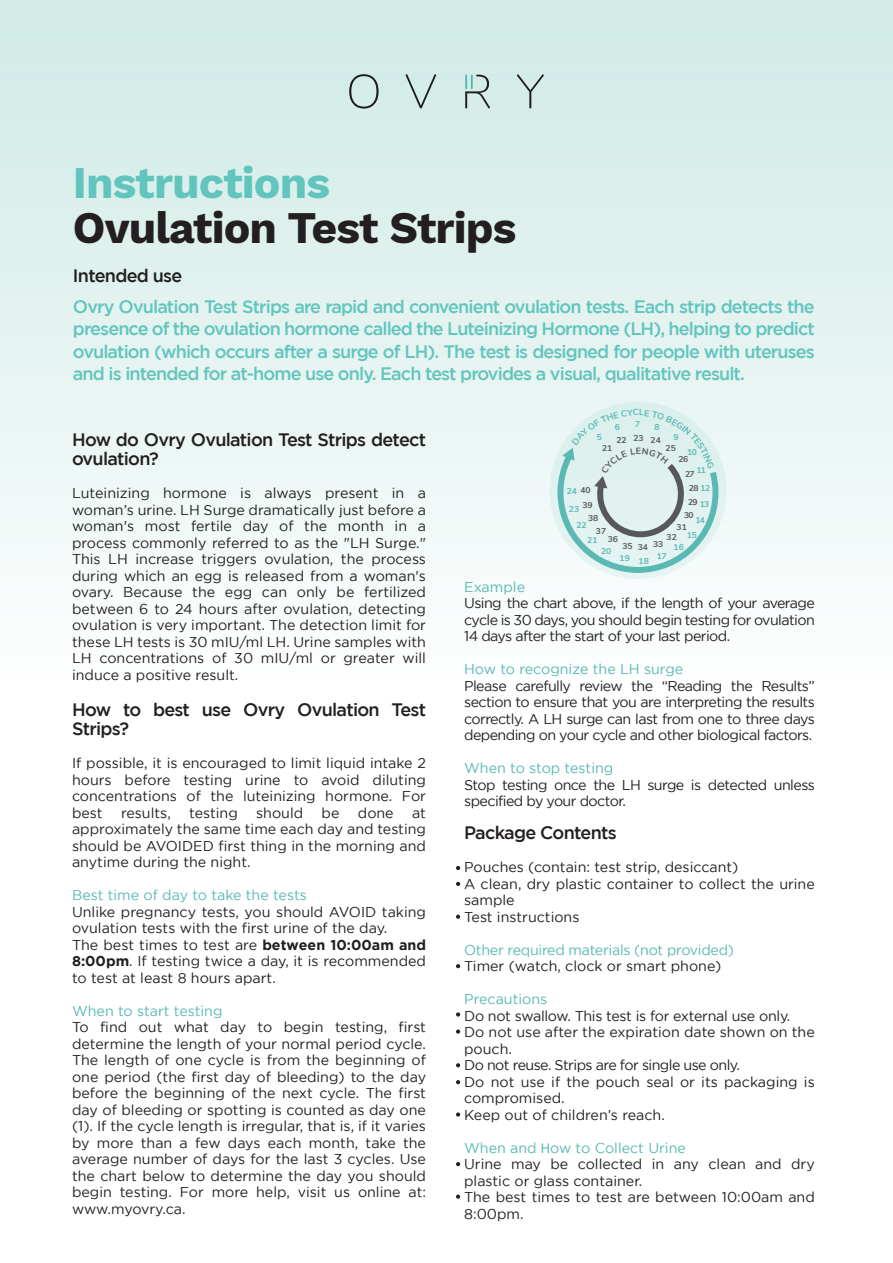
<style>
.page{position:relative;width:893px;height:1263px;background:#fff}
.page>*{position:absolute;margin:0;border:0;box-sizing:border-box;transform-origin:0 0}
.t1{font:700 44.4px "Work Sans";letter-spacing:-.02em;color:#231f20}
.t2{font:700 44.4px "Work Sans";letter-spacing:-.02em;color:#61c5be}
.t3{font:500 18px/22.5px "Gotham";letter-spacing:-.05em;color:#61c5be;text-align:justify}
.t4{font:500 18px/19.5px "Gotham";letter-spacing:-.04em;color:#231f20}
.t5{font:14.25px/16.5px "Gotham";color:#231f20;text-align:justify}
.t6{font:14.25px "Gotham";color:#5ab9b3}
.t7{font:14.25px/16.5px "Gotham";letter-spacing:-.04em;color:#231f20}
.t8{font:14.25px "Gotham";letter-spacing:-.02em;color:#5ab9b3}
.t9{font:700 9px "Nunito";color:#5ab9b3}
.t10{font:700 8.55px/12px "Nunito";color:#57585a}
.t11{font:700 8.55px/18px "Nunito";color:#5ab9b3}
.s1{font-weight:700}
.s2{color:#5ab9b3}
.s3{color:#57585a}
.s4{font-family:"Myriad Pro";color:#5ab9b3}
</style>
<div class="page">
<div style="left:0;top:0;width:893px;height:686px;background:linear-gradient(to bottom,#cfeae5,#fdfefe)"></div>
<svg style="left:349px;top:74px;width:30px;height:35px"></svg>
<svg style="left:406px;top:74px;width:30px;height:34px"></svg>
<svg style="left:517px;top:74px;width:27px;height:34px"></svg>
<svg style="left:465px;top:75px;width:25px;height:33px"></svg>
<svg style="left:456px;top:866px;width:4px;height:4px"></svg>
<svg style="left:456px;top:882px;width:4px;height:4px"></svg>
<svg style="left:456px;top:915px;width:4px;height:4px"></svg>
<svg style="left:456px;top:964px;width:4px;height:4px"></svg>
<svg style="left:456px;top:1012px;width:4px;height:4px"></svg>
<svg style="left:456px;top:1029px;width:4px;height:5px"></svg>
<svg style="left:456px;top:1063px;width:4px;height:4px"></svg>
<svg style="left:456px;top:1080px;width:4px;height:4px"></svg>
<svg style="left:456px;top:1112px;width:4px;height:4px"></svg>
<svg style="left:456px;top:1162px;width:4px;height:4px"></svg>
<svg style="left:456px;top:1194px;width:4px;height:5px"></svg>
<div style="left:549px;top:402px;width:177px;height:177px;background:#dff1ef;border-radius:50%"></div>
<svg style="left:554px;top:409px;width:167px;height:167px"></svg>
<h1 class="t2" style="left:73px;top:157px;width:259px">Instructions</h1>
<h1 class="t1" style="left:73px;top:202px;width:445px">Ovulation Test Strips</h1>
<p class="t4" style="left:73px;top:265px;width:111px">Intended use</p>
<p class="t3" style="left:73px;top:295px;width:743px">Ovry Ovulation Test Strips are rapid and convenient ovulation tests. Each strip detects the presence of the ovulation hormone called the Luteinizing Hormone (LH), helping to predict ovulation (which occurs after a surge of LH). The test is designed for people with uteruses and is intended for at-home use only. Each test provides a visual, qualitative result.</p>
<p class="t4" style="left:72px;top:429px;width:356px">How do Ovry Ovulation Test Strips detect ovulation?</p>
<p class="t5" style="left:72px;top:485px;width:356px">Luteinizing hormone is always present in a woman’s urine. LH Surge dramatically just before a woman's most fertile day of the month in a process commonly referred to as the "LH Surge." This LH increase triggers ovulation, the process during which an egg is released from a woman's ovary. Because the egg can only be fertilized between 6 to 24 hours after ovulation, detecting ovulation is very important. The detection limit for these LH tests is 30 mIU/ml LH. Urine samples with LH concentrations of 30 mIU/ml or greater will induce a positive result.</p>
<p class="t4" style="left:72px;top:699px;width:355px">How to best use Ovry Ovulation Test<br>Strips?</p>
<p class="t5" style="left:72px;top:755px;width:355px">If possible, it is encouraged to limit liquid intake 2 hours before testing urine to avoid diluting concentrations of the luteinizing hormone. For best</p>
<p class="t5" style="left:121px;top:804px;width:51px">results,</p>
<p class="t5" style="left:189px;top:804px;width:50px">testing</p>
<p class="t5" style="left:256px;top:804px;width:49px">should</p>
<p class="t5" style="left:322px;top:804px;width:19px">be</p>
<p class="t5" style="left:358px;top:804px;width:37px">done</p>
<p class="t5" style="left:72px;top:804px;width:355px;text-indent:340px">at approximately the same time each day and testing should be AVOIDED first thing in the morning and anytime during the night.</p>
<p class="t6" style="left:72px;top:887px;width:236px">Best time of day to take the tests</p>
<p class="t5" style="left:72px;top:903px;width:356px;text-align:left">Unlike pregnancy tests, you should AVOID taking ovulation tests with the first urine of the day.<br>The best times to test are <span class="s1">between 10:00am and 8:00pm</span>. If testing twice a day, it is recommended to test at least 8 hours apart.</p>
<p class="t6" style="left:72px;top:1003px;width:152px">When to start testing</p>
<p class="t5" style="left:72px;top:1019px;width:356px">To find out what day to begin testing, first determine the length of your normal period cycle.<br>The length of one cycle is from the beginning of one period (the first day of bleeding) to the day before the beginning of the next cycle. The first day of bleeding or spotting is counted as day one (1). If the cycle length is irregular, that is, if it varies by more than a few days each month, take the average number of days for the last 3 cycles. Use the chart below to determine the day you should begin testing. For more help, visit us online at: www.myovry.ca.</p>
<p class="t9" style="left:633px;top:406px;width:8px">C</p>
<p class="t11" style="left:615px;top:418px;width:7px">6</p>
<p class="t11" style="left:635px;top:415px;width:7px">7</p>
<p class="t11" style="left:655px;top:418px;width:7px">8</p>
<p class="t11" style="left:674px;top:428px;width:7px">9</p>
<p class="t11" style="left:597px;top:428px;width:7px">5</p>
<p class="t10" style="left:616px;top:433px;width:46px">22 23 24</p>
<p class="t10" style="left:602px;top:441px;width:12px">21</p>
<p class="t10" style="left:666px;top:441px;width:12px">25</p>
<p class="t11" style="left:696px;top:442px;width:11px;text-indent:-9px">10<br>11</p>
<p class="t11" style="left:700px;top:494px;width:11px">13</p>
<p class="t11" style="left:695px;top:510px;width:11px">14</p>
<p class="t11" style="left:687px;top:525px;width:12px">15</p>
<p class="t10" style="left:679px;top:453px;width:11px">26</p>
<p class="t10" style="left:685px;top:467px;width:11px">27</p>
<p class="t10" style="left:689px;top:481px;width:23px">28 <span class="s2">12</span></p>
<p class="t10" style="left:688px;top:496px;width:11px">29</p>
<p class="t10" style="left:677px;top:509px;width:18px;text-indent:8px">30<br>31</p>
<p class="t11" style="left:567px;top:481px;width:25px">24 <span class="s3">40</span></p>
<p class="t10" style="left:582px;top:499px;width:12px">39</p>
<p class="t11" style="left:569px;top:499px;width:12px">23</p>
<p class="t10" style="left:588px;top:512px;width:12px">38</p>
<p class="t11" style="left:576px;top:515px;width:12px">22</p>
<p class="t10" style="left:596px;top:524px;width:12px">37</p>
<p class="t10" style="left:667px;top:530px;width:12px">32</p>
<p class="t10" style="left:608px;top:533px;width:12px">36</p>
<p class="t11" style="left:587px;top:530px;width:12px">21</p>
<p class="t10" style="left:653px;top:537px;width:12px">33</p>
<p class="t10" style="left:622px;top:540px;width:27px">35 34</p>
<p class="t11" style="left:674px;top:537px;width:12px">16</p>
<p class="t11" style="left:601px;top:542px;width:12px">20</p>
<p class="t11" style="left:657px;top:547px;width:12px">17</p>
<p class="t11" style="left:620px;top:549px;width:12px">19</p>
<p class="t11" style="left:639px;top:551px;width:12px">18</p>
<p class="t6" style="left:464px;top:579px;width:62px">Example</p>
<p class="t5" style="left:464px;top:595px;width:352px">Using the chart above, if the length of your average cycle is 30 days, you should begin testing for ovulation 14 days after the start of your last period.</p>
<p class="t6" style="left:464px;top:661px;width:221px">How to recognize the LH surge</p>
<p class="t5" style="left:464px;top:677px;width:352px">Please carefully review the “Reading the Results” section to ensure that you are interpreting the results correctly. A LH surge can last from one to three days depending on your cycle and other biological factors.</p>
<p class="t6" style="left:464px;top:760px;width:151px">When to stop testing</p>
<p class="t7" style="left:464px;top:776px;width:352px">Stop testing once the LH surge is detected unless specified by your doctor.</p>
<p class="t4" style="left:464px;top:823px;width:154px">Package Contents</p>
<p class="t5" style="left:464px;top:859px;width:352px;text-align:left">Pouches (contain: test strip, desiccant)<br>A clean, dry plastic container to collect the urine sample<br>Test instructions</p>
<p class="t8" style="left:464px;top:942px;width:271px">Other required materials (not provided)</p>
<p class="t5" style="left:464px;top:958px;width:259px">Timer (watch, clock or smart phone)</p>
<p class="t6" style="left:464px;top:991px;width:85px">Precautions</p>
<p class="t5" style="left:464px;top:1007px;width:352px;text-align:left">Do not swallow. This test is for external use only.<br>Do not use after the expiration date shown on the pouch.<br>Do not reuse. Strips are for single use only.<br>Do not use if the pouch seal or its packaging is compromised.<br>Keep out of children’s reach.</p>
<p class="t5" style="left:464px;top:1139px;width:352px;text-align:left"><span class="s2">When and</span> <span class="s4">H</span><span class="s2">ow to Collect Urine<br></span>Urine may be collected in any clean and dry plastic or glass container.<br>The best times to test are between 10:00am and<br>8:00pm.</p>
</div>
